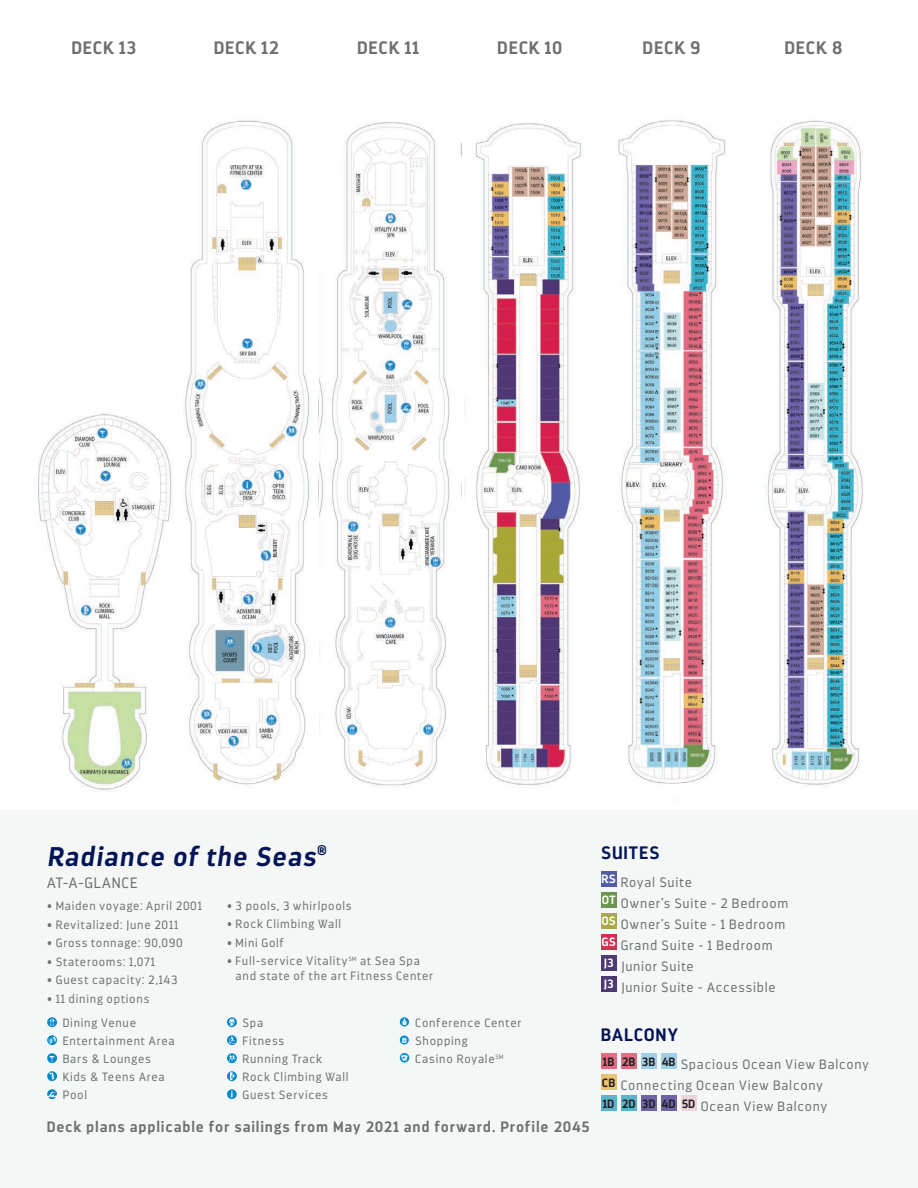
<style>
.page{position:relative;width:918px;height:1188px;background:#fff}
.page>*{position:absolute;margin:0;border:0;box-sizing:border-box;transform-origin:0 0}
.t1{font:italic 700 27px "Darwin";letter-spacing:.045em;color:#031556}
.t2{font:700 18px "Darwin";letter-spacing:.04em;color:#6d6f71}
.t3{font:700 18px "Darwin";letter-spacing:.05em;color:#031556}
.t4{font:700 15px "Darwin";letter-spacing:.055em;color:#6d6f71}
.t5{font:300 15px "Darwin";letter-spacing:.055em;color:#6d6f71}
.t6{font:300 13.5px/21px "Darwin";letter-spacing:.06em;color:#6d6f71}
.t7{font:300 12px/18px "Darwin";letter-spacing:.065em;color:#6d6f71}
</style>
<div class="page">
<div style="left:0;top:810px;width:918px;height:378px;background:#f5f6f6"></div>
<img style="left:767px;top:120px;width:96px;height:665px">
<img style="left:475px;top:123px;width:106px;height:662px">
<img style="left:185px;top:120px;width:276px;height:666px">
<img style="left:38px;top:412px;width:134px;height:379px">
<img style="left:618px;top:120px;width:108px;height:664px">
<svg style="left:47px;top:1017px;width:10px;height:10px"></svg>
<svg style="left:50px;top:1018px;width:4px;height:8px"></svg>
<svg style="left:47px;top:1035px;width:10px;height:10px"></svg>
<svg style="left:48px;top:1037px;width:8px;height:7px"></svg>
<svg style="left:47px;top:1053px;width:10px;height:10px"></svg>
<svg style="left:49px;top:1056px;width:6px;height:6px"></svg>
<svg style="left:47px;top:1071px;width:10px;height:10px"></svg>
<svg style="left:49px;top:1072px;width:6px;height:9px"></svg>
<svg style="left:47px;top:1089px;width:10px;height:10px"></svg>
<svg style="left:227px;top:1017px;width:10px;height:10px"></svg>
<svg style="left:229px;top:1018px;width:5px;height:8px"></svg>
<svg style="left:227px;top:1035px;width:10px;height:10px"></svg>
<svg style="left:228px;top:1036px;width:8px;height:7px"></svg>
<svg style="left:227px;top:1053px;width:10px;height:10px"></svg>
<svg style="left:228px;top:1055px;width:9px;height:6px"></svg>
<svg style="left:227px;top:1071px;width:10px;height:10px"></svg>
<svg style="left:230px;top:1072px;width:5px;height:8px"></svg>
<svg style="left:227px;top:1089px;width:10px;height:10px"></svg>
<svg style="left:400px;top:1017px;width:9px;height:10px"></svg>
<svg style="left:400px;top:1035px;width:9px;height:10px"></svg>
<svg style="left:400px;top:1053px;width:9px;height:10px"></svg>
<svg style="left:401px;top:1055px;width:7px;height:6px"></svg>
<div style="left:601px;top:871px;width:16px;height:16px;background:#525da4"></div>
<div style="left:601px;top:892px;width:16px;height:16px;background:#6c9650"></div>
<div style="left:601px;top:913px;width:16px;height:16px;background:#a9a949"></div>
<div style="left:601px;top:934px;width:16px;height:16px;background:#c93550"></div>
<div style="left:601px;top:955px;width:16px;height:16px;background:#4d3a72"></div>
<div style="left:601px;top:976px;width:16px;height:16px;background:#4d3a72"></div>
<div style="left:601px;top:1053px;width:16px;height:16px;background:#da7081"></div>
<div style="left:621px;top:1053px;width:16px;height:16px;background:#da7081"></div>
<div style="left:641px;top:1053px;width:16px;height:16px;background:#a0d0e8"></div>
<div style="left:661px;top:1053px;width:16px;height:16px;background:#a0d0e8"></div>
<div style="left:601px;top:1074px;width:16px;height:16px;background:#ebc173"></div>
<div style="left:601px;top:1095px;width:16px;height:16px;background:#5bb3cd"></div>
<div style="left:621px;top:1095px;width:16px;height:16px;background:#5bb3cd"></div>
<div style="left:641px;top:1095px;width:16px;height:16px;background:#6d65a8"></div>
<div style="left:661px;top:1095px;width:16px;height:16px;background:#6d65a8"></div>
<div style="left:681px;top:1095px;width:16px;height:16px;background:#edd3dc"></div>
<h2 class="t2" style="left:71px;top:37px;width:67px">DECK 13</h2>
<h2 class="t2" style="left:214px;top:37px;width:67px">DECK 12</h2>
<h2 class="t2" style="left:357px;top:37px;width:63px">DECK 11</h2>
<h2 class="t2" style="left:497px;top:37px;width:67px">DECK 10</h2>
<h2 class="t2" style="left:643px;top:37px;width:59px">DECK 9</h2>
<h2 class="t2" style="left:784px;top:37px;width:59px">DECK 8</h2>
<h1 class="t1" style="left:47px;top:840px;width:281px">Radiance of the Seas<sup>®</sup></h1>
<p class="t5" style="left:47px;top:874px;width:92px">AT-A-GLANCE</p>
<p class="t7" style="left:47px;top:897px;width:156px">• Maiden voyage: April 2001</p>
<p class="t7" style="left:47px;top:916px;width:133px">• Revitalized: June 2011</p>
<p class="t7" style="left:47px;top:934px;width:137px">• Gross tonnage: 90,090</p>
<p class="t7" style="left:47px;top:953px;width:109px">• Staterooms: 1,071</p>
<p class="t7" style="left:47px;top:971px;width:132px">• Guest capacity: 2,143</p>
<p class="t7" style="left:47px;top:986px;width:104px;line-height:24.5px;text-align:center">• 11 dining options<br>Dining Venue</p>
<p class="t7" style="left:63px;top:1032px;width:114px">Entertainment Area<br>Bars &amp; Lounges<br>Kids &amp; Teens Area<br>Pool</p>
<p class="t4" style="left:47px;top:1118px;width:545px">Deck plans applicable for sailings from May 2021 and forward. Profile 2045</p>
<p class="t7" style="left:227px;top:897px;width:126px">• 3 pools, 3 whirlpools</p>
<p class="t7" style="left:227px;top:915px;width:116px">• Rock Climbing Wall</p>
<p class="t7" style="left:227px;top:934px;width:59px">• Mini Golf</p>
<p class="t7" style="left:236px;top:954px;width:199px;line-height:15px;text-indent:-9px">• Full-service Vitality<sup>SM</sup> at Sea Spa and state of the art Fitness Center</p>
<p class="t7" style="left:243px;top:1014px;width:108px">Spa<br>Fitness<br>Running Track<br>Rock Climbing Wall<br>Guest Services</p>
<p class="t7" style="left:415px;top:1013px;width:107px">Conference Center<br>Shopping<br>Casino Royale<sup>SM</sup></p>
<h2 class="t3" style="left:601px;top:842px;width:60px">SUITES</h2>
<p class="t6" style="left:602px;top:872px;width:188px"><sup>RS</sup> Royal Suite<br><sup>OT</sup> Owner’s Suite - 2 Bedroom<br><sup>OS</sup> Owner’s Suite - 1 Bedroom<br><sup>GS</sup> Grand Suite - 1 Bedroom<br><sup>J3</sup> Junior Suite<br><sup>J3</sup> Junior Suite - Accessible</p>
<h2 class="t3" style="left:601px;top:1024px;width:79px">BALCONY</h2>
<p class="t6" style="left:602px;top:1054px;width:268px"><sup>1B</sup> <sup>2B</sup> <sup>3B</sup> <sup>4B</sup> Spacious Ocean View Balcony<br><sup>CB</sup> Connecting Ocean View Balcony<br><sup>1D</sup> <sup>2D</sup> <sup>3D</sup> <sup>4D</sup> <sup>5D</sup> Ocean View Balcony</p>
</div>
